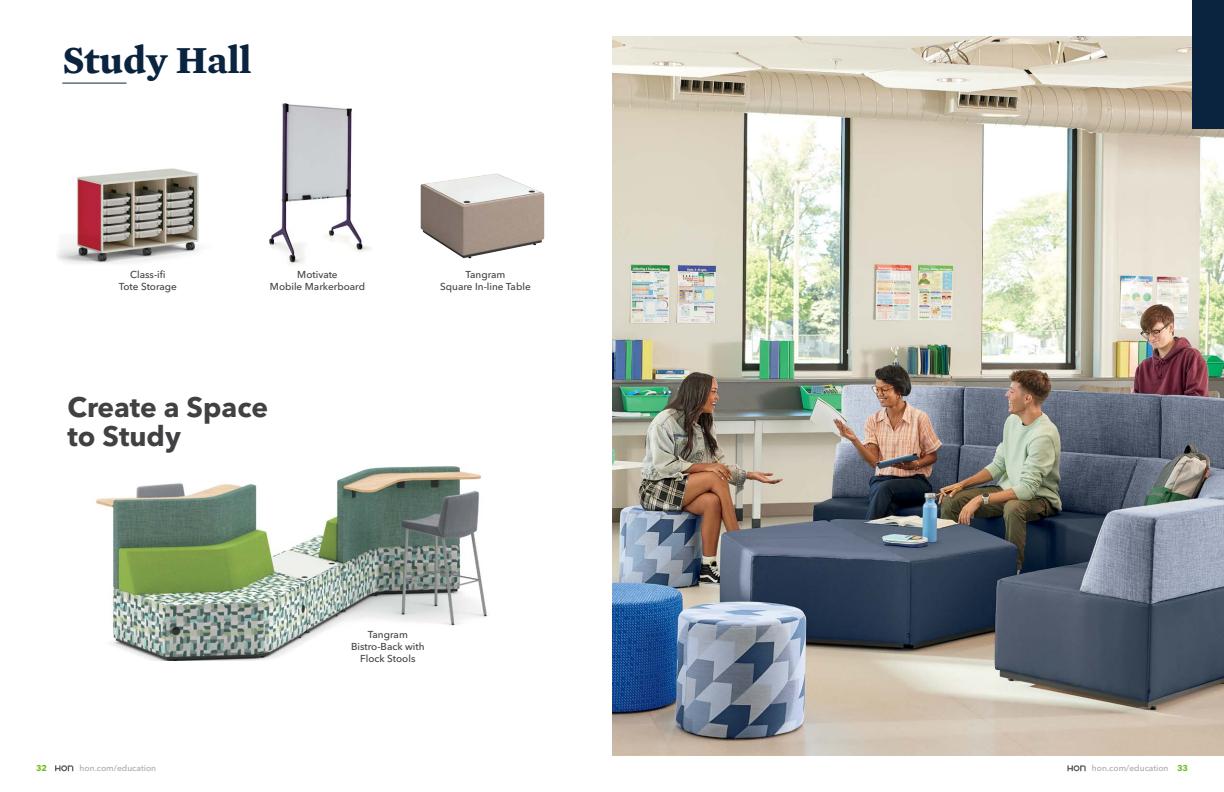
<style>
.page{position:relative;width:1224px;height:792px;background:#fff}
.page>*{position:absolute;margin:0;border:0;box-sizing:border-box;transform-origin:0 0}
.t1{font:700 39px "Mercury Text G1";color:#0a233f}
.t2{font:700 28px/29px "Avenir Next LT Pro";color:#414042}
.t3{font:500 10px/12px "Avenir Next LT Pro";color:#414042;text-align:center}
.t4{font:500 8.5px "Avenir Next LT Pro";color:#a7a9ac}
.t5{font:700 8.5px "Avenir Next LT Pro";color:#74bb23}
.s1{font-weight:700;color:#74bb23}
</style>
<div class="page">
<svg style="left:55px;top:765px;width:18px;height:6px"></svg>
<svg style="left:1067px;top:765px;width:19px;height:6px"></svg>
<img style="left:96px;top:467px;width:392px;height:193px">
<img style="left:421px;top:174px;width:123px;height:85px">
<img style="left:57px;top:168px;width:142px;height:96px">
<img style="left:269px;top:103px;width:102px;height:163px">
<hr style="left:62px;top:83px;width:64px;height:1px;background:#0a233f">
<img style="left:612px;top:36px;width:612px;height:720px">
<div style="left:1192px;top:0;width:32px;height:128px;background:#0a233f"></div>
<h1 class="t1" style="left:62px;top:30px;width:191px">Study Hall</h1>
<p class="t3" style="left:119px;top:268px;width:60px">Class-ifi<br>Tote Storage</p>
<p class="t3" style="left:270px;top:268px;width:97px">Motivate<br>Mobile Markerboard</p>
<p class="t3" style="left:440px;top:268px;width:92px">Tangram<br>Square In-line Table</p>
<h2 class="t2" style="left:68px;top:393px;width:202px">Create a Space to Study</h2>
<p class="t3" style="left:351px;top:628px;width:75px">Tangram<br>Bistro-Back with<br>Flock Stools</p>
<p class="t5" style="left:36px;top:763px;width:12px">32</p>
<p class="t4" style="left:80px;top:763px;width:78px">hon.com/education</p>
<p class="t4" style="left:1092px;top:763px;width:98px">hon.com/education <span class="s1">33</span></p>
</div>
